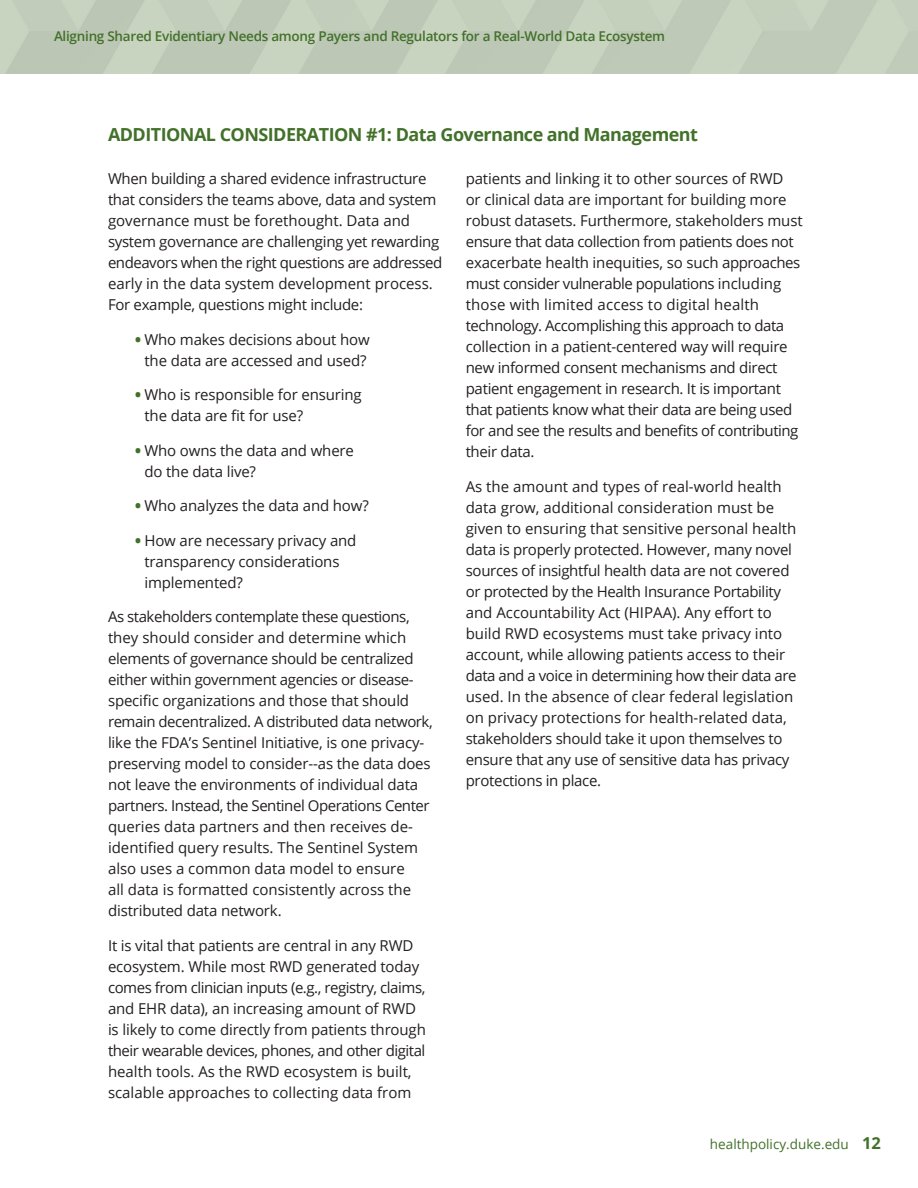
<style>
.page{position:relative;width:918px;height:1188px;background:#fff}
.page>*{position:absolute;margin:0;border:0;box-sizing:border-box;transform-origin:0 0}
.Paragraph_Style_1{font:700 18px "Open Sans";letter-spacing:-.03em;color:#42712a}
.Paragraph_Style_1-2{font:15px/21px "Open Sans";letter-spacing:-.01em;color:#231f20}
.t1{font:600 13.5px "Open Sans";letter-spacing:-.02em;color:#42712a}
.t2{font:13.5px "Open Sans";color:#42712a}
.s1{font-weight:800;color:#42712a}
.s2{font-weight:700;font-size:16.5px}
</style>
<div class="page">
<div style="left:0;top:0;width:918px;height:73px;background:#c0cab8"></div>
<p class="t1" style="left:54px;top:27px;width:613px">Aligning Shared Evidentiary Needs among Payers and Regulators for a Real-World Data Ecosystem</p>
<p class="Paragraph_Style_1" style="left:108px;top:122px;width:592px">ADDITIONAL CONSIDERATION #1: Data Governance and Management</p>
<p class="Paragraph_Style_1-2" style="left:108px;top:168px;width:336px">When building a shared evidence infrastructure that considers the teams above, data and system governance must be forethought. Data and system governance are challenging yet rewarding endeavors when the right questions are addressed early in the data system development process.<br>For example, questions might include:</p>
<p class="Paragraph_Style_1-2" style="left:135px;top:328px;width:236px;text-align:center"><span class="s1">•</span> Who makes decisions about how the data are accessed and used?</p>
<p class="Paragraph_Style_1-2" style="left:144px;top:384px;width:219px;text-indent:-9px"><span class="s1">•</span> Who is responsible for ensuring the data are fit for use?</p>
<p class="Paragraph_Style_1-2" style="left:144px;top:439px;width:211px;text-indent:-9px"><span class="s1">•</span> Who owns the data and where do the data live?</p>
<p class="Paragraph_Style_1-2" style="left:135px;top:495px;width:235px"><span class="s1">•</span> Who analyzes the data and how?</p>
<p class="Paragraph_Style_1-2" style="left:144px;top:529px;width:213px;text-indent:-9px"><span class="s1">•</span> How are necessary privacy and transparency considerations implemented?</p>
<p class="Paragraph_Style_1-2" style="left:108px;top:606px;width:326px">As stakeholders contemplate these questions, they should consider and determine which elements of governance should be centralized either within government agencies or disease&shy;specific organizations and those that should remain decentralized. A distributed data network, like the FDA’s Sentinel Initiative, is one privacy&shy;preserving model to consider--as the data does not leave the environments of individual data partners. Instead, the Sentinel Operations Center queries data partners and then receives de&shy;identified query results. The Sentinel System also uses a common data model to ensure<br>all data is formatted consistently across the distributed data network.</p>
<p class="Paragraph_Style_1-2" style="left:108px;top:934px;width:319px">It is vital that patients are central in any RWD ecosystem. While most RWD generated today comes from clinician inputs (e.g., registry, claims, and EHR data), an increasing amount of RWD is likely to come directly from patients through their wearable devices, phones, and other digital health tools. As the RWD ecosystem is built, scalable approaches to collecting data from</p>
<p class="Paragraph_Style_1-2" style="left:466px;top:168px;width:338px">patients and linking it to other sources of RWD<br>or clinical data are important for building more robust datasets. Furthermore, stakeholders must ensure that data collection from patients does not exacerbate health inequities, so such approaches must consider vulnerable populations including those with limited access to digital health technology. Accomplishing this approach to data collection in a patient-centered way will require new informed consent mechanisms and direct patient engagement in research. It is important that patients know what their data are being used for and see the results and benefits of contributing their data.</p>
<p class="Paragraph_Style_1-2" style="left:466px;top:475px;width:332px">As the amount and types of real-world health data grow, additional consideration must be given to ensuring that sensitive personal health data is properly protected. However, many novel sources of insightful health data are not covered or protected by the Health Insurance Portability and Accountability Act (HIPAA). Any effort to build RWD ecosystems must take privacy into account, while allowing patients access to their data and a voice in determining how their data are used. In the absence of clear federal legislation on privacy protections for health-related data, stakeholders should take it upon themselves to ensure that any use of sensitive data has privacy protections in place.</p>
<p class="t2" style="left:710px;top:1135px;width:173px">healthpolicy.duke.edu <span class="s2">12</span></p>
</div>
